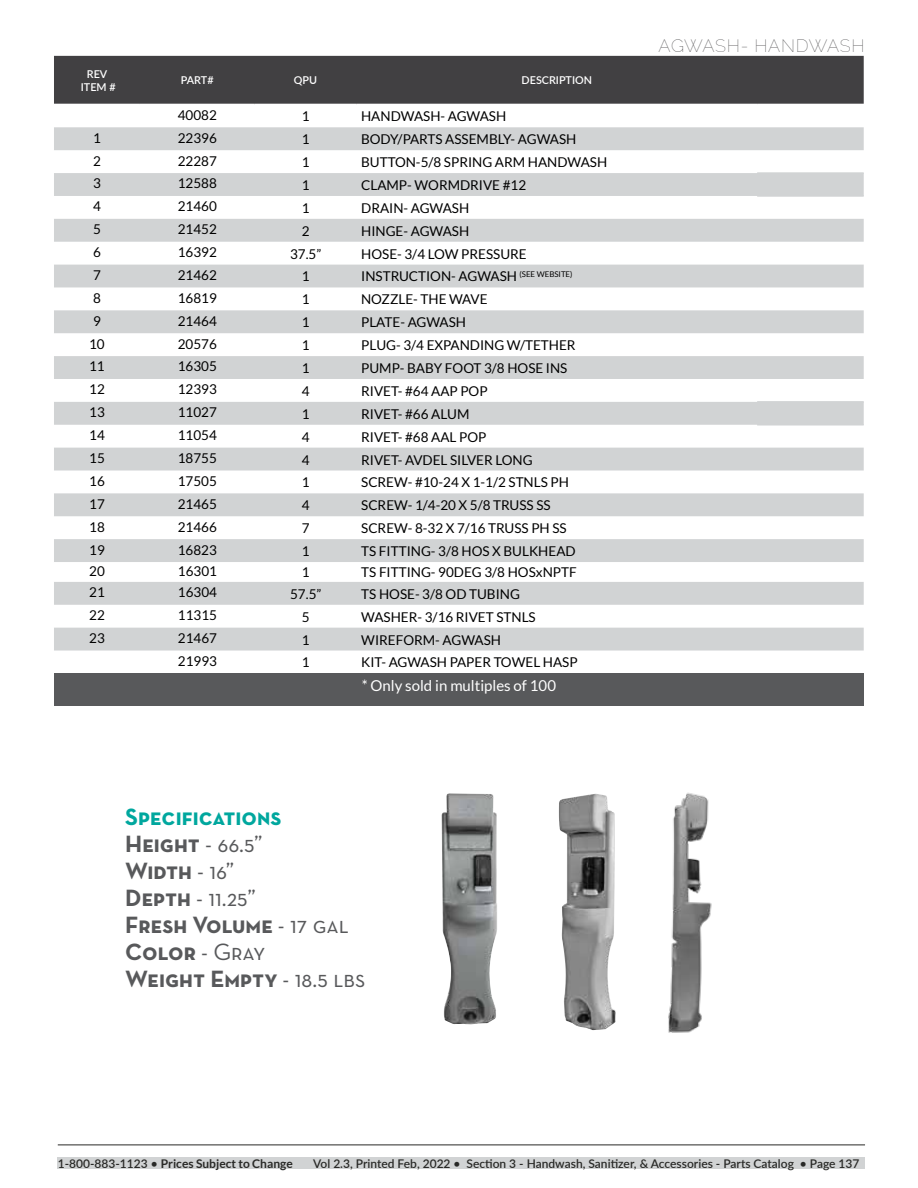
<style>
.page{position:relative;width:918px;height:1188px;background:#fff}
.page>*{position:absolute;margin:0;border:0;box-sizing:border-box;transform-origin:0 0}
.t1{font:24px/27px "Neutra Text Bold SC";color:#58595b}
.t2{font:24px/27px "Neutra Text Bold SC";color:#00a79e}
.t3{font:24px "Neutra Text Book SC";color:#58595b}
.t4{font:800 18px "Raleway";letter-spacing:.03em;color:#414042}
.t5{font:15px "Lato";color:#fff}
.t6{font:13.5px "Lato";color:#000}
.t7{font:600 12px "Lato";color:#292927}
.t8{font:700 12px "Lato";color:#292927}
.t9{font:600 10.8px/12.9px "Lato";color:#fff;text-align:center}
.s1{color:#58595b}
.s2{font-family:"Neutra Text Book SC";color:#58595b}
.s3{font-family:"Neutra Text Bold SC"}
.s4{font-family:"Neutra Text Book SC"}
.s5{font-weight:600}
</style>
<div class="page">
<div style="left:54px;top:56px;width:810px;height:48px;background:#414042"></div>
<svg style="left:54px;top:127px;width:810px;height:524px;fill:#d1d3d4"></svg>
<div style="left:54px;top:673px;width:810px;height:33px;background:#58595b"></div>
<hr style="left:757px;top:172px;width:107px;height:2px;background:#d1d3d4">
<hr style="left:757px;top:195px;width:107px;height:2px;background:#d1d3d4">
<hr style="left:757px;top:401px;width:107px;height:2px;background:#d1d3d4">
<hr style="left:757px;top:424px;width:107px;height:2px;background:#d1d3d4">
<img style="left:442px;top:793px;width:55px;height:231px">
<img style="left:559px;top:794px;width:57px;height:236px">
<img style="left:668px;top:792px;width:44px;height:241px">
<div style="left:58px;top:1157px;width:807px;height:11px;background:#d1d3d4"></div>
<hr style="left:58px;top:1145px;width:807px;height:1px;background:#292927">
<p class="t9" style="left:81px;top:67px;width:36px">REV<br>ITEM #</p>
<p class="t9" style="left:181px;top:74px;width:34px">PART#</p>
<p class="t9" style="left:294px;top:74px;width:25px">QPU</p>
<p class="t9" style="left:522px;top:74px;width:72px">DESCRIPTION</p>
<p class="t6" style="left:178px;top:107px;width:41px">40082</p>
<p class="t6" style="left:302px;top:109px;width:9px">1</p>
<p class="t6" style="left:361px;top:109px;width:147px">HANDWASH- AGWASH</p>
<p class="t6" style="left:93px;top:130px;width:9px">1</p>
<p class="t6" style="left:178px;top:130px;width:41px">22396</p>
<p class="t6" style="left:302px;top:132px;width:9px">1</p>
<p class="t6" style="left:361px;top:132px;width:217px">BODY/PARTS ASSEMBLY- AGWASH</p>
<p class="t6" style="left:93px;top:153px;width:9px">2</p>
<p class="t6" style="left:178px;top:153px;width:41px">22287</p>
<p class="t6" style="left:302px;top:155px;width:9px">1</p>
<p class="t6" style="left:361px;top:155px;width:248px">BUTTON-5/8 SPRING ARM HANDWASH</p>
<p class="t6" style="left:93px;top:176px;width:9px">3</p>
<p class="t6" style="left:178px;top:176px;width:41px">12588</p>
<p class="t6" style="left:302px;top:178px;width:9px">1</p>
<p class="t6" style="left:361px;top:178px;width:167px">CLAMP- WORMDRIVE #12</p>
<p class="t6" style="left:93px;top:199px;width:9px">4</p>
<p class="t6" style="left:178px;top:199px;width:41px">21460</p>
<p class="t6" style="left:302px;top:200px;width:9px">1</p>
<p class="t6" style="left:361px;top:200px;width:110px">DRAIN- AGWASH</p>
<p class="t6" style="left:93px;top:222px;width:9px">5</p>
<p class="t6" style="left:178px;top:222px;width:41px">21452</p>
<p class="t6" style="left:302px;top:223px;width:9px">2</p>
<p class="t6" style="left:361px;top:223px;width:110px">HINGE- AGWASH</p>
<p class="t6" style="left:93px;top:245px;width:9px">6</p>
<p class="t6" style="left:178px;top:245px;width:41px">16392</p>
<p class="t6" style="left:290px;top:246px;width:33px">37.5”</p>
<p class="t6" style="left:361px;top:246px;width:167px">HOSE- 3/4 LOW PRESSURE</p>
<p class="t6" style="left:93px;top:268px;width:9px">7</p>
<p class="t6" style="left:178px;top:268px;width:41px">21462</p>
<p class="t6" style="left:302px;top:269px;width:9px">1</p>
<p class="t6" style="left:361px;top:269px;width:213px">INSTRUCTION- AGWASH <sup>(SEE</sup> <sup>WEBSITE)</sup></p>
<p class="t6" style="left:93px;top:290px;width:9px">8</p>
<p class="t6" style="left:178px;top:290px;width:41px">16819</p>
<p class="t6" style="left:302px;top:292px;width:9px">1</p>
<p class="t6" style="left:361px;top:292px;width:128px">NOZZLE- THE WAVE</p>
<p class="t6" style="left:93px;top:313px;width:9px">9</p>
<p class="t6" style="left:178px;top:313px;width:41px">21464</p>
<p class="t6" style="left:302px;top:315px;width:9px">1</p>
<p class="t6" style="left:361px;top:315px;width:107px">PLATE- AGWASH</p>
<p class="t6" style="left:89px;top:336px;width:17px">10</p>
<p class="t6" style="left:178px;top:336px;width:41px">20576</p>
<p class="t6" style="left:302px;top:338px;width:9px">1</p>
<p class="t6" style="left:361px;top:338px;width:216px">PLUG- 3/4 EXPANDING W/TETHER</p>
<p class="t6" style="left:89px;top:359px;width:17px">11</p>
<p class="t6" style="left:178px;top:359px;width:41px">16305</p>
<p class="t6" style="left:302px;top:361px;width:9px">1</p>
<p class="t6" style="left:361px;top:361px;width:208px">PUMP- BABY FOOT 3/8 HOSE INS</p>
<p class="t6" style="left:89px;top:382px;width:17px">12</p>
<p class="t6" style="left:178px;top:382px;width:41px">12393</p>
<p class="t6" style="left:302px;top:383px;width:9px">4</p>
<p class="t6" style="left:361px;top:383px;width:128px">RIVET- #64 AAP POP</p>
<p class="t6" style="left:89px;top:405px;width:17px">13</p>
<p class="t6" style="left:178px;top:405px;width:41px">11027</p>
<p class="t6" style="left:302px;top:406px;width:9px">1</p>
<p class="t6" style="left:361px;top:406px;width:110px">RIVET- #66 ALUM</p>
<p class="t6" style="left:89px;top:428px;width:17px">14</p>
<p class="t6" style="left:178px;top:428px;width:41px">11054</p>
<p class="t6" style="left:302px;top:429px;width:9px">4</p>
<p class="t6" style="left:361px;top:429px;width:127px">RIVET- #68 AAL POP</p>
<p class="t6" style="left:89px;top:451px;width:17px">15</p>
<p class="t6" style="left:178px;top:451px;width:41px">18755</p>
<p class="t6" style="left:302px;top:452px;width:9px">4</p>
<p class="t6" style="left:361px;top:452px;width:173px">RIVET- AVDEL SILVER LONG</p>
<p class="t6" style="left:89px;top:474px;width:17px">16</p>
<p class="t6" style="left:178px;top:474px;width:41px">17505</p>
<p class="t6" style="left:302px;top:475px;width:9px">1</p>
<p class="t6" style="left:361px;top:475px;width:209px">SCREW- #10-24 X 1-1/2 STNLS PH</p>
<p class="t6" style="left:89px;top:496px;width:17px">17</p>
<p class="t6" style="left:178px;top:496px;width:41px">21465</p>
<p class="t6" style="left:302px;top:498px;width:9px">4</p>
<p class="t6" style="left:361px;top:498px;width:191px">SCREW- 1/4-20 X 5/8 TRUSS SS</p>
<p class="t6" style="left:89px;top:519px;width:17px">18</p>
<p class="t6" style="left:178px;top:519px;width:41px">21466</p>
<p class="t6" style="left:302px;top:521px;width:9px">7</p>
<p class="t6" style="left:361px;top:521px;width:207px">SCREW- 8-32 X 7/16 TRUSS PH SS</p>
<p class="t6" style="left:89px;top:542px;width:17px">19</p>
<p class="t6" style="left:178px;top:542px;width:41px">16823</p>
<p class="t6" style="left:302px;top:544px;width:9px">1</p>
<p class="t6" style="left:361px;top:544px;width:216px">TS FITTING- 3/8 HOS X BULKHEAD</p>
<p class="t6" style="left:89px;top:564px;width:17px">20</p>
<p class="t6" style="left:178px;top:564px;width:41px">16301</p>
<p class="t6" style="left:302px;top:565px;width:9px">1</p>
<p class="t6" style="left:361px;top:565px;width:217px">TS FITTING- 90DEG 3/8 HOSxNPTF</p>
<p class="t6" style="left:89px;top:585px;width:17px">21</p>
<p class="t6" style="left:178px;top:585px;width:41px">16304</p>
<p class="t6" style="left:290px;top:586px;width:33px">57.5”</p>
<p class="t6" style="left:361px;top:586px;width:160px">TS HOSE- 3/8 OD TUBING</p>
<p class="t6" style="left:89px;top:608px;width:17px">22</p>
<p class="t6" style="left:178px;top:608px;width:41px">11315</p>
<p class="t6" style="left:302px;top:609px;width:9px">5</p>
<p class="t6" style="left:361px;top:609px;width:176px">WASHER- 3/16 RIVET STNLS</p>
<p class="t6" style="left:89px;top:631px;width:17px">23</p>
<p class="t6" style="left:178px;top:631px;width:41px">21467</p>
<p class="t6" style="left:302px;top:632px;width:9px">1</p>
<p class="t6" style="left:361px;top:632px;width:141px">WIREFORM- AGWASH</p>
<p class="t6" style="left:178px;top:654px;width:41px">21993</p>
<p class="t6" style="left:302px;top:655px;width:9px">1</p>
<p class="t6" style="left:361px;top:655px;width:218px">KIT- AGWASH PAPER TOWEL HASP</p>
<p class="t5" style="left:362px;top:677px;width:196px">* Only sold in multiples of 100</p>
<h1 class="t2" style="left:125px;top:802px;width:158px">Specifications<br><span class="s1">Height</span> <span class="s2">- 66.5”<br></span><span class="s1">Width</span> <span class="s2">- 16”</span></h1>
<h1 class="t3" style="left:125px;top:883px;width:132px"><span class="s3">Depth</span> - 11.25”</h1>
<h1 class="t1" style="left:125px;top:910px;width:242px">Fresh Volume <span class="s4">- 17 gal<br></span>Color <span class="s4">- Gray<br></span>Weight Empty <span class="s4">- 18.5 lbs</span></h1>
<h2 class="t4" style="left:659px;top:31px;width:207px">AGWASH- HANDWASH</h2>
<p class="t8" style="left:58px;top:1156px;width:236px"><span class="s5">1-800-883-1123 •</span> Prices Subject to Change</p>
<p class="t7" style="left:313px;top:1155px;width:548px">Vol 2.3, Printed Feb, 2022 • Section 3 - Handwash, Sanitizer, &amp; Accessories - Parts Catalog • Page 137</p>
</div>
